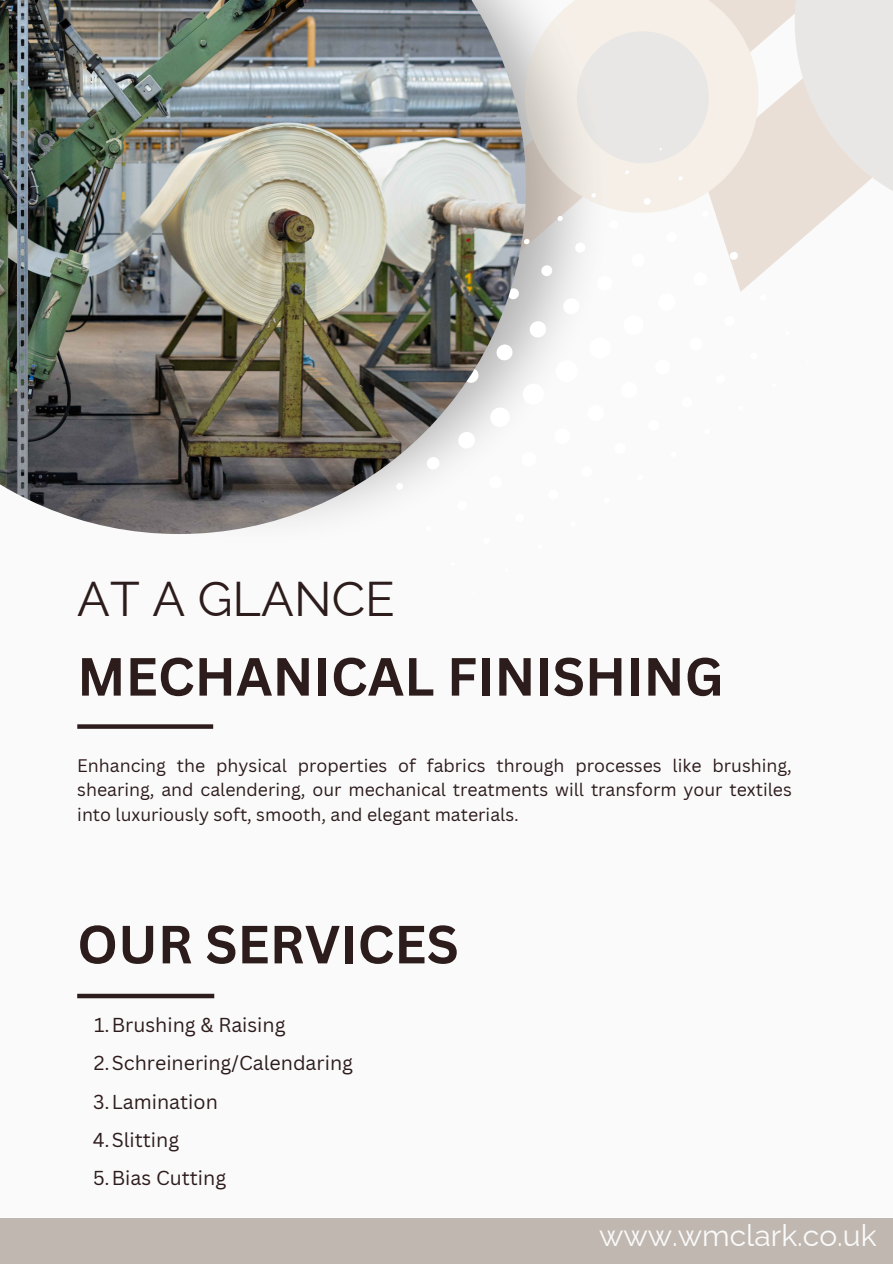
<style>
.page{position:relative;width:893px;height:1264px;background:#fff}
.page>*{position:absolute;margin:0;border:0;box-sizing:border-box;transform-origin:0 0}
.t1{font:700 52.5px "Canva Sans";color:#2d1c1c}
.t2{font:48.75px "Raleway";color:#2d1c1c}
.t3{font:30px "Raleway";color:#fafafa}
.t4{font:19.65px "Canva Sans";color:#2d1c1c}
.t5{font:17.7px/24.8px "Canva Sans";color:#2d1c1c;text-align:justify}
</style>
<div class="page">
<div style="left:0;top:0;width:892px;height:1263px;background:#fafafa"></div>
<svg style="left:743px;top:0;width:69px;height:290px;fill:#eadfd7"></svg>
<svg style="left:526px;top:0;width:240px;height:221px;fill:#f3efe8"></svg>
<svg style="left:781px;top:0;width:111px;height:230px"></svg>
<svg style="left:572px;top:27px;width:143px;height:154px"></svg>
<svg style="left:526px;top:190px;width:217px;height:189px"></svg>
<img style="left:0;top:0;width:526px;height:534px">
<svg style="left:77px;top:724px;width:136px;height:4px"></svg>
<div style="left:77px;top:993px;width:137px;height:5px;background:#2d1c1c"></div>
<div style="left:0;top:1218px;width:892px;height:45px;background:#c0b8b0"></div>
<p class="t2" style="left:77px;top:570px;width:319px">AT A GLANCE</p>
<p class="t1" style="left:77px;top:639px;width:648px">MECHANICAL FINISHING</p>
<p class="t5" style="left:77px;top:752px;width:716px">Enhancing the physical properties of fabrics through processes like brushing, shearing, and calendering, our mechanical treatments will transform your textiles into luxuriously soft, smooth, and elegant materials.</p>
<p class="t1" style="left:77px;top:907px;width:383px">OUR SERVICES</p>
<h2 class="t4" style="left:94px;top:1011px;width:193px">1.Brushing &amp; Raising</h2>
<h1 class="t4" style="left:94px;top:1049px;width:261px">2.Schreinering/Calendaring</h1>
<p class="t4" style="left:93px;top:1087px;width:126px">3.Lamination</p>
<h1 class="t4" style="left:93px;top:1125px;width:88px">4.Slitting</h1>
<p class="t4" style="left:93px;top:1164px;width:135px">5.Bias Cutting</p>
<p class="t3" style="left:599px;top:1217px;width:279px">www.wmclark.co.uk</p>
</div>
